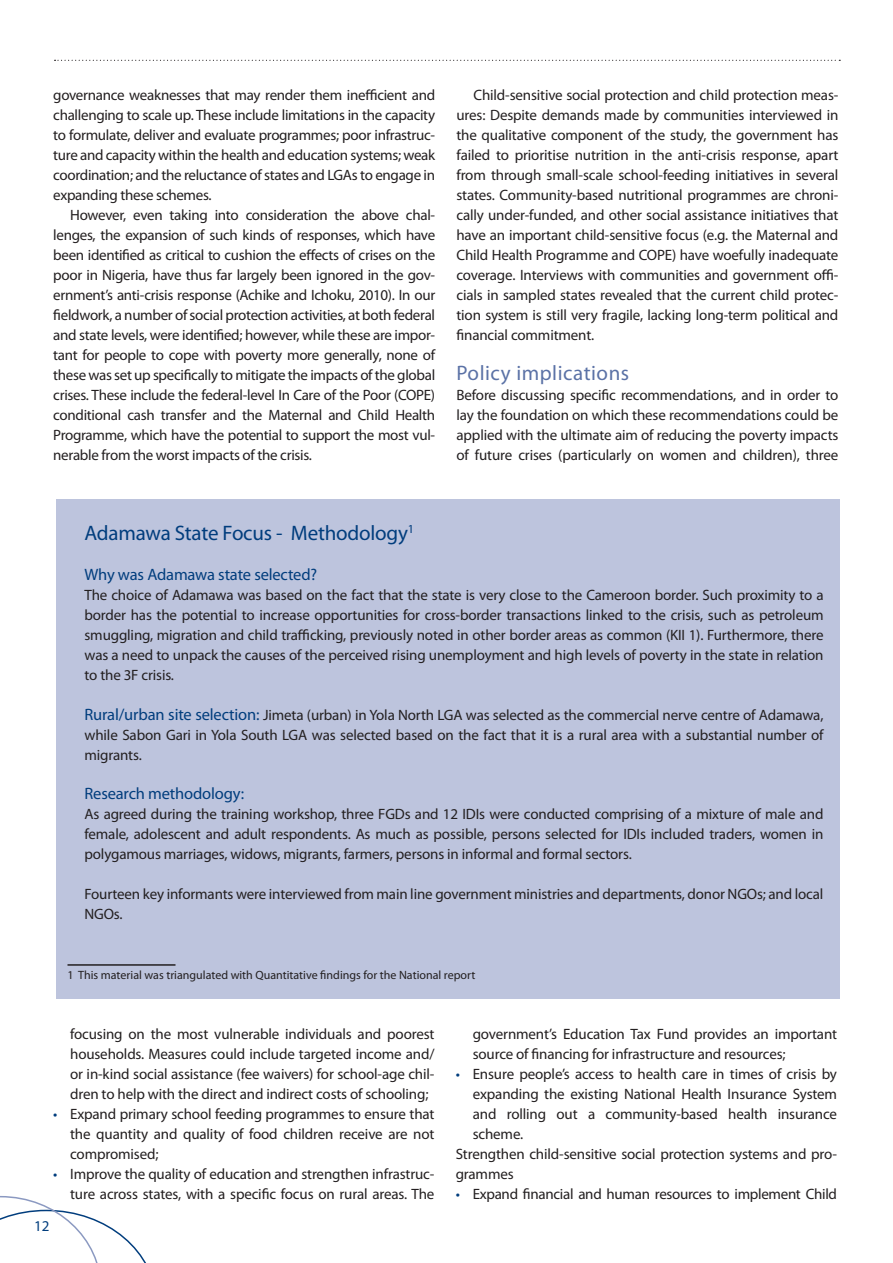
<style>
.page{position:relative;width:893px;height:1263px;background:#fff}
.page>*{position:absolute;margin:0;border:0;box-sizing:border-box;transform-origin:0 0}
._1_Body_text{font:21px "Myriad Pro";letter-spacing:-.01em;color:#013d7d}
._4_Subhead{font:21px "Myriad Pro";letter-spacing:.025em;color:#5b72a6}
._1_Body_text-2{font:16.5px "Myriad Pro";letter-spacing:-.01em;color:#013d7d}
._1_Body_text-3{font:15px/20px "Myriad Pro";letter-spacing:-.01em;color:#231f20;text-align:justify}
._6_Bullet_text{font:15px/20px "Myriad Pro";letter-spacing:-.01em;color:#231f20;text-align:justify}
._2_Body_no_indent{font:15px/20px "Myriad Pro";letter-spacing:-.01em;color:#231f20;text-align:justify}
.t1{font:15px "Myriad Pro";color:#013d7d}
.t2{font:12px "Myriad Pro";color:#231f20}
.s1{font-size:16.5px;color:#013d7d}
.s2{color:#013d7d}
</style>
<div class="page">
<svg style="left:0;top:1196px;width:146px;height:67px"></svg>
<svg style="left:55px;top:60px;width:785px;height:1px"></svg>
<div style="left:56px;top:500px;width:784px;height:499px;background:#bdc4dd"></div>
<hr style="left:68px;top:964px;width:108px;height:2px;background:#231f20">
<p class="_1_Body_text-3" style="left:53px;top:85px;width:383px">governance weaknesses that may render them inefficient and challenging to scale up. These include limitations in the capacity to formulate, deliver and evaluate programmes; poor infrastruc&shy;ture and capacity within the health and education systems; weak coordination; and the reluctance of states and LGAs to engage in expanding these schemes.</p>
<p class="_1_Body_text-3" style="left:53px;top:205px;width:383px;text-indent:17px">However, even taking into consideration the above chal&shy;lenges, the expansion of such kinds of responses, which have been identified as critical to cushion the effects of crises on the poor in Nigeria, have thus far largely been ignored in the gov&shy;ernment’s anti-crisis response (Achike and Ichoku, 2010). In our fieldwork, a number of social protection activities, at both federal and state levels, were identified; however, while these are impor&shy;tant for people to cope with poverty more generally, none of these was set up specifically to mitigate the impacts of the global crises. These include the federal-level In Care of the Poor (COPE) conditional cash transfer and the Maternal and Child Health Programme, which have the potential to support the most vul&shy;nerable from the worst impacts of the crisis.</p>
<p class="_1_Body_text-3" style="left:456px;top:85px;width:383px;text-indent:17px">Child-sensitive social protection and child protection meas&shy;ures: Despite demands made by communities interviewed in the qualitative component of the study, the government has failed to prioritise nutrition in the anti-crisis response, apart from through small-scale school-feeding initiatives in several states. Community-based nutritional programmes are chroni&shy;cally under-funded, and other social assistance initiatives that have an important child-sensitive focus (e.g. the Maternal and Child Health Programme and COPE) have woefully inadequate coverage. Interviews with communities and government offi&shy;cials in sampled states revealed that the current child protec&shy;tion system is still very fragile, lacking long-term political and financial commitment.</p>
<p class="_4_Subhead" style="left:456px;top:360px;width:174px">Policy implications</p>
<p class="_2_Body_no_indent" style="left:456px;top:384px;width:383px">Before discussing specific recommendations, and in order to lay the foundation on which these recommendations could be applied with the ultimate aim of reducing the poverty impacts of future crises (particularly on women and children), three</p>
<p class="_1_Body_text" style="left:85px;top:520px;width:331px">Adamawa State Focus - Methodology<sup>1</sup></p>
<p class="_1_Body_text-2" style="left:85px;top:564px;width:234px">Why was Adamawa state selected?</p>
<p class="_1_Body_text-3" style="left:85px;top:584px;width:741px">The choice of Adamawa was based on the fact that the state is very close to the Cameroon border. Such proximity to a border has the potential to increase opportunities for cross-border transactions linked to the crisis, such as petroleum smuggling, migration and child trafficking, previously noted in other border areas as common (KII 1). Furthermore, there was a need to unpack the causes of the perceived rising unemployment and high levels of poverty in the state in relation to the 3F crisis.</p>
<p class="_1_Body_text-3" style="left:85px;top:704px;width:740px"><span class="s1">Rural/urban site selection:</span> Jimeta (urban) in Yola North LGA was selected as the commercial nerve centre of Adamawa, while Sabon Gari in Yola South LGA was selected based on the fact that it is a rural area with a substantial number of migrants.</p>
<p class="_1_Body_text-2" style="left:85px;top:784px;width:161px">Research methodology:</p>
<p class="_1_Body_text-3" style="left:85px;top:804px;width:740px">As agreed during the training workshop, three FGDs and 12 IDIs were conducted comprising of a mixture of male and female, adolescent and adult respondents. As much as possible, persons selected for IDIs included traders, women in polygamous marriages, widows, migrants, farmers, persons in informal and formal sectors.</p>
<p class="_1_Body_text-3" style="left:85px;top:884px;width:740px">Fourteen key informants were interviewed from main line government ministries and departments, donor NGOs; and local<br>NGOs.</p>
<p class="t2" style="left:68px;top:968px;width:409px">1 This material was triangulated with Quantitative findings for the National report</p>
<p class="_6_Bullet_text" style="left:70px;top:1024px;width:366px">focusing on the most vulnerable individuals and poorest households. Measures could include targeted income and/ or in-kind social assistance (fee waivers) for school-age chil&shy;dren to help with the direct and indirect costs of schooling;</p>
<p class="_6_Bullet_text" style="left:70px;top:1104px;width:366px;text-indent:-17px"><span class="s2">•</span> Expand primary school feeding programmes to ensure that the quantity and quality of food children receive are not compromised;</p>
<p class="_6_Bullet_text" style="left:53px;top:1164px;width:383px;text-align:right"><span class="s2">•</span> Improve the quality of education and strengthen infrastruc&shy;ture across states, with a specific focus on rural areas. The</p>
<p class="t1" style="left:34px;top:1217px;width:17px">12</p>
<p class="_6_Bullet_text" style="left:473px;top:1024px;width:366px">government’s Education Tax Fund provides an important source of financing for infrastructure and resources;</p>
<p class="_6_Bullet_text" style="left:473px;top:1064px;width:366px;text-indent:-17px"><span class="s2">•</span> Ensure people’s access to health care in times of crisis by expanding the existing National Health Insurance System and rolling out a community-based health insurance scheme.</p>
<p class="_2_Body_no_indent" style="left:456px;top:1144px;width:383px">Strengthen child-sensitive social protection systems and pro&shy;grammes</p>
<p class="_6_Bullet_text" style="left:456px;top:1184px;width:383px"><span class="s2">•</span> Expand financial and human resources to implement Child</p>
</div>
